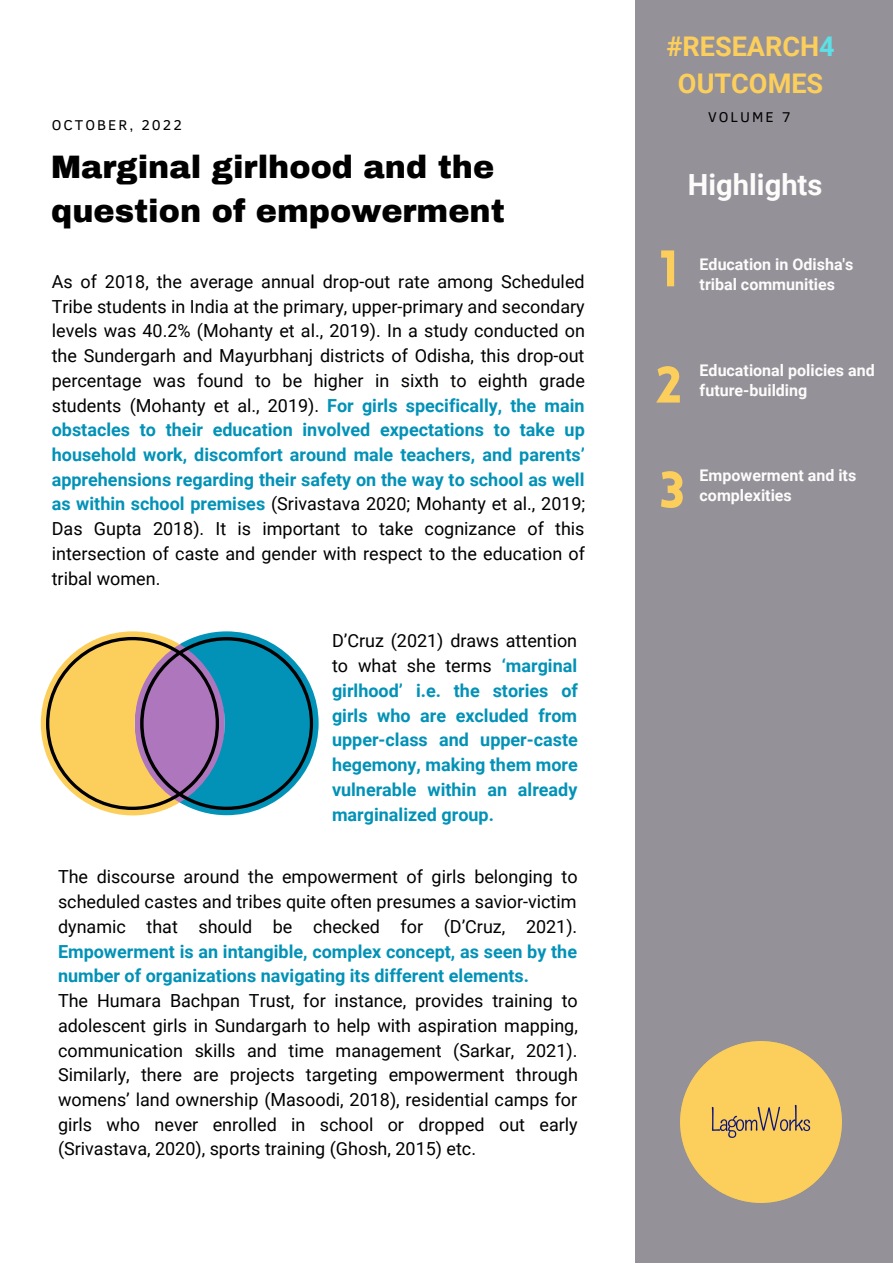
<style>
.page{position:relative;width:893px;height:1264px;background:#fff}
.page>*{position:absolute;margin:0;border:0;box-sizing:border-box;transform-origin:0 0}
.t1{font:900 50.25px/105px "Lovelo";color:#fccf5c}
.t2{font:900 31.8px/43.8px "Archivo";color:#000}
.t3{font:700 29.1px "Roboto";color:#fdfcfb}
.t4{font:700 27px/37px "Roboto";color:#fccf5c;text-align:center}
.t5{font:18px/24.8px "Roboto";color:#000;text-align:justify}
.t6{font:700 18px/24.8px "Roboto";color:#0292b7;text-align:justify}
.t7{font:700 16.05px/20.2px "Roboto";color:#fdfcfb}
.t8{font:14.55px "Clear Sans";letter-spacing:.14em;color:#000}
.s1{font-weight:700;color:#0292b7}
.s2{font-weight:400;color:#000}
.s3{color:#5ce1e6}
</style>
<div class="page">
<div style="left:635px;top:0;width:257px;height:1262px;background:#959199"></div>
<img style="left:680px;top:1041px;width:161px;height:161px">
<svg style="left:41px;top:631px;width:277px;height:184px"></svg>
<svg style="left:46px;top:637px;width:267px;height:173px;background:#8a9f94"></svg>
<p class="t8" style="left:52px;top:114px;width:132px">OCTOBER, 2022</p>
<h2 class="t2" style="left:51px;top:146px;width:455px">Marginal girlhood and the question of empowerment</h2>
<p class="t5" style="left:52px;top:269px;width:535px">As of 2018, the average annual drop-out rate among Scheduled Tribe students in India at the primary, upper-primary and secondary levels was 40.2% (Mohanty et al., 2019). In a study conducted on the Sundergarh and Mayurbhanj districts of Odisha, this drop-out percentage was found to be higher in sixth to eighth grade students (Mohanty et al., 2019). <span class="s1">For girls specifically, the main obstacles to their education involved expectations to take up household work, discomfort around male teachers, and parents’ apprehensions regarding their safety on the way to school as well as within school premises</span> (Srivastava 2020; Mohanty et al., 2019; Das Gupta 2018). It is important to take cognizance of this intersection of caste and gender with respect to the education of tribal women.</p>
<p class="t6" style="left:332px;top:629px;width:247px"><span class="s2">D’Cruz (2021) draws attention to what she terms</span> ‘marginal girlhood’ i.e. the stories of girls who are excluded from upper-class and upper-caste hegemony, making them more vulnerable within an already marginalized group.</p>
<p class="t5" style="left:58px;top:864px;width:521px">The discourse around the empowerment of girls belonging to scheduled castes and tribes quite often presumes a savior-victim dynamic that should be checked for (D’Cruz, 2021).</p>
<p class="t6" style="left:58px;top:939px;width:520px">Empowerment is an intangible, complex concept, as seen by the number of organizations navigating its different elements.</p>
<p class="t5" style="left:58px;top:988px;width:521px">The Humara Bachpan Trust, for instance, provides training to adolescent girls in Sundargarh to help with aspiration mapping, communication skills and time management (Sarkar, 2021).<br>Similarly, there are projects targeting empowerment through womens’ land ownership (Masoodi, 2018), residential camps for girls who never enrolled in school or dropped out early (Srivastava, 2020), sports training (Ghosh, 2015) etc.</p>
<h3 class="t4" style="left:666px;top:28px;width:170px">#RESEARCH<span class="s3">4<br></span>OUTCOMES</h3>
<p class="t8" style="left:708px;top:106px;width:84px">VOLUME 7</p>
<h3 class="t3" style="left:688px;top:168px;width:136px">Highlights</h3>
<h1 class="t1" style="left:659px;top:221px;width:20px">1</h1>
<p class="t7" style="left:699px;top:255px;width:155px">Education in Odisha's tribal communities</p>
<h1 class="t1" style="left:655px;top:337px;width:30px">2<br>3</h1>
<p class="t7" style="left:699px;top:360px;width:177px">Educational policies and future-building</p>
<p class="t7" style="left:699px;top:465px;width:158px">Empowerment and its complexities</p>
</div>
